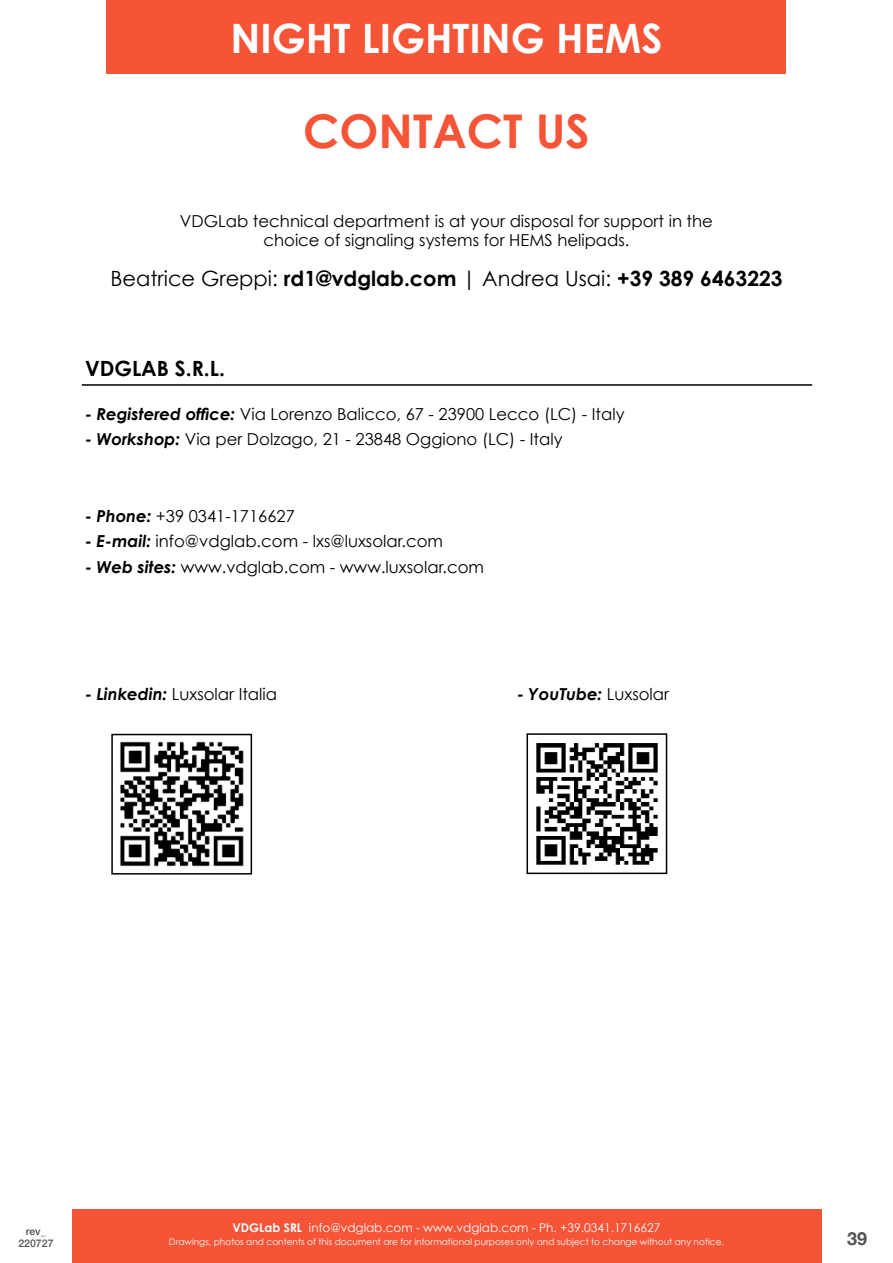
<style>
.page{position:relative;width:893px;height:1263px;background:#fff}
.page>*{position:absolute;margin:0;border:0;box-sizing:border-box;transform-origin:0 0}
.t1{font:700 46.5px "Century Gothic";color:#f55437}
.t2{font:700 40.5px "Century Gothic";color:#fff}
.t3{font:21px "Century Gothic";color:#000}
.t4{font:700 21px "Century Gothic";color:#000}
.t5{font:700 18px "Helvetica Neue";color:#515254}
.t6{font:16.5px/19.8px "Century Gothic";color:#000;text-align:center}
.t7{font:italic 700 16.5px "Century Gothic";color:#000}
.t8{font:12px "Century Gothic";color:#fff}
.t9{font:500 10.5px/12.6px "Helvetica Neue";color:#515254;text-align:center}
.t10{font:9px "Century Gothic";color:#fff}
.s1{font-weight:700}
.s2{font-weight:700;font-style:italic}
.s3{font-weight:400;font-style:normal}
</style>
<div class="page">
<div style="left:72px;top:1209px;width:749px;height:54px;background:#f55437"></div>
<div style="left:107px;top:0;width:679px;height:74px;background:#f55437"></div>
<hr style="left:82px;top:384px;width:730px;height:2px;background:#000">
<img style="left:536px;top:743px;width:122px;height:122px">
<img style="left:120px;top:741px;width:124px;height:126px">
<div style="left:111px;top:734px;width:141px;height:140px;border:2px solid #000"></div>
<div style="left:526px;top:733px;width:141px;height:141px;border:2px solid #000"></div>
<h2 class="t2" style="left:231px;top:12px;width:433px">NIGHT LIGHTING HEMS</h2>
<h1 class="t1" style="left:303px;top:102px;width:288px">CONTACT US</h1>
<p class="t6" style="left:180px;top:210px;width:534px">VDGLab technical department is at your disposal for support in the choice of signaling systems for HEMS helipads.</p>
<p class="t3" style="left:110px;top:266px;width:674px">Beatrice Greppi: <span class="s1">rd1@vdglab.com</span> | Andrea Usai: <span class="s1">+39 389 6463223</span></p>
<p class="t4" style="left:85px;top:355px;width:141px">VDGLAB S.R.L.</p>
<p class="t6" style="left:85px;top:404px;width:541px"><span class="s2">- Registered office:</span> Via Lorenzo Balicco, 67 - 23900 Lecco (LC) - Italy</p>
<p class="t6" style="left:85px;top:429px;width:479px"><span class="s2">- Workshop:</span> Via per Dolzago, 21 - 23848 Oggiono (LC) - Italy</p>
<p class="t6" style="left:85px;top:505px;width:211px"><span class="s2">- Phone:</span> +39 0341-1716627</p>
<p class="t6" style="left:85px;top:531px;width:359px"><span class="s2">- E-mail:</span> info@vdglab.com - lxs@luxsolar.com</p>
<p class="t6" style="left:85px;top:556px;width:400px"><span class="s2">- Web sites:</span> www.vdglab.com - www.luxsolar.com</p>
<p class="t6" style="left:85px;top:684px;width:194px"><span class="s2">- Linkedin:</span> Luxsolar Italia</p>
<p class="t7" style="left:517px;top:683px;width:154px">- YouTube: <span class="s3">Luxsolar</span></p>
<p class="t8" style="left:232px;top:1221px;width:430px"><span class="s1">VDGLab SRL</span> info@vdglab.com - www.vdglab.com - Ph. +39.0341.1716627</p>
<p class="t9" style="left:18px;top:1224px;width:37px">rev_<br>220727</p>
<p class="t10" style="left:169px;top:1236px;width:557px">Drawings, photos and contents of this document are for informational purposes only and subject to change without any notice.</p>
<p class="t5" style="left:847px;top:1224px;width:22px">39</p>
</div>
